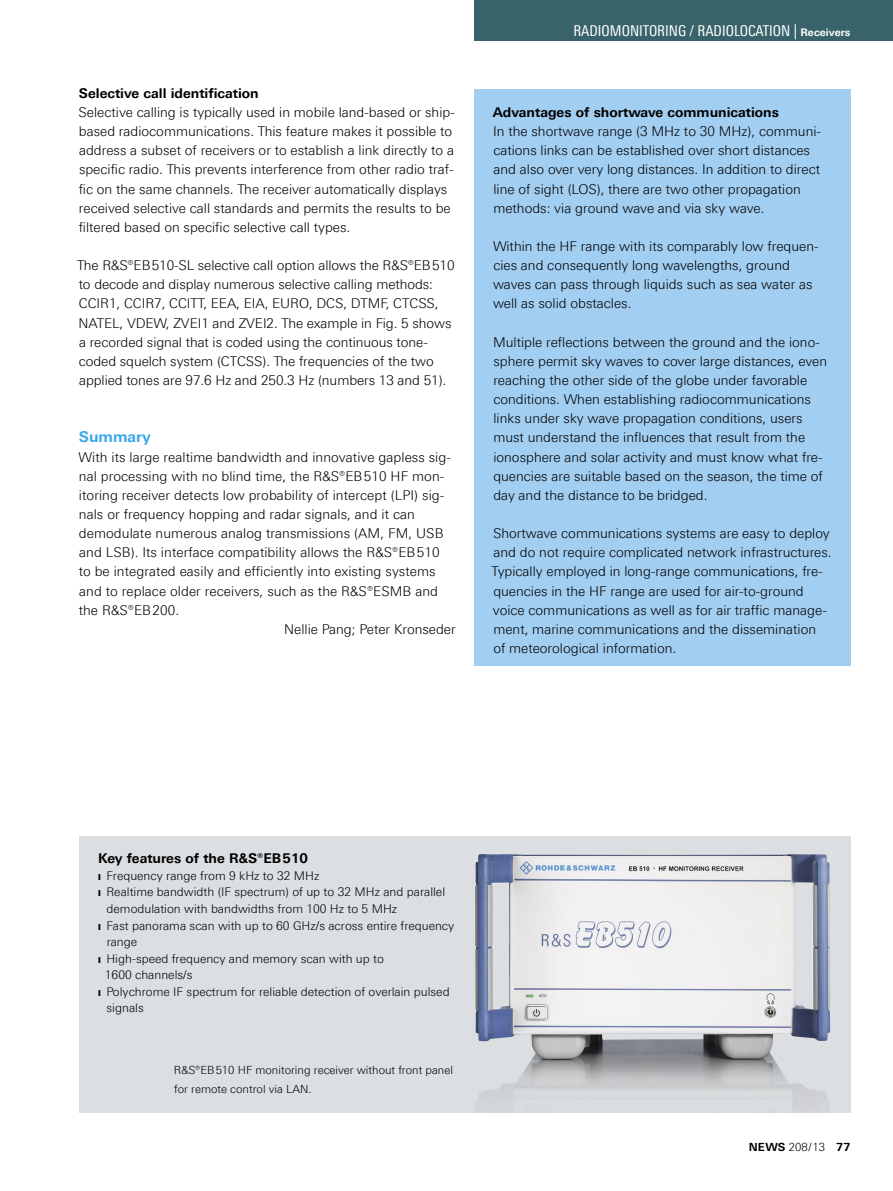
<style>
.page{position:relative;width:893px;height:1191px;background:#fff}
.page>*{position:absolute;margin:0;border:0;box-sizing:border-box;transform-origin:0 0}
.Rubrik_rebü{font:15px "Linotype Univers 420 Cn";color:#fff}
._03_Überschrift_1{font:700 15px "Linotype Univers 630";color:#36a7e9}
.Fließtext{font:300 13.5px/19.2px "Linotype Univers 330";color:#000}
.Fließtext_oAo{font:300 13.5px/19.2px "Linotype Univers 330";color:#000}
._03_Überschrift_2{font:700 13.5px "Linotype Univers 630";color:#000}
.Autor{font:300 13.5px "Linotype Univers 330";color:#000}
.t1{font:300 12px/16.5px "Linotype Univers 330";color:#000}
.Bildlegende{font:300 11.25px/19.2px "Linotype Univers 330";color:#000}
.t2{font:700 11.25px "Linotype Univers 630";letter-spacing:.01em;color:#000}
.s1{font-family:"Linotype Univers 630";font-weight:700;font-size:10.5px}
.s2{font-family:"Linotype Univers 330";font-weight:300}
</style>
<div class="page">
<div style="left:79px;top:836px;width:771px;height:276px;background:#dcdfe2"></div>
<img style="left:476px;top:1058px;width:354px;height:54px">
<img style="left:475px;top:854px;width:355px;height:204px">
<div style="left:474px;top:89px;width:376px;height:577px;background:#a2cef2"></div>
<div style="left:474px;top:0;width:419px;height:40px;background:#39636a"></div>
<p class="_03_Überschrift_2" style="left:79px;top:85px;width:181px">Selective call identification</p>
<p class="Fließtext_oAo" style="left:79px;top:102px;width:378px">Selective calling is typically used in mobile land-based or ship&shy;based radiocommunications. This feature makes it possible to address a subset of receivers or to establish a link directly to a specific radio. This prevents interference from other radio traf&shy;fic on the same channels. The receiver automatically displays received selective call standards and permits the results to be filtered based on specific selective call types.</p>
<p class="Fließtext" style="left:77px;top:255px;width:379px">The R&amp;S®EB510-SL selective call option allows the R&amp;S®EB510 to decode and display numerous selective calling methods:<br>CCIR1, CCIR7, CCITT, EEA, EIA, EURO, DCS, DTMF, CTCSS, NATEL, VDEW, ZVEI1 and ZVEI2. The example in Fig. 5 shows a recorded signal that is coded using the continuous tone&shy;coded squelch system (CTCSS). The frequencies of the two applied tones are 97.6 Hz and 250.3 Hz (numbers 13 and 51).</p>
<p class="_03_Überschrift_1" style="left:79px;top:428px;width:73px">Summary</p>
<p class="Fließtext_oAo" style="left:79px;top:447px;width:374px">With its large realtime bandwidth and innovative gapless sig&shy;nal processing with no blind time, the R&amp;S®EB510 HF mon&shy;itoring receiver detects low probability of intercept (LPI) sig&shy;nals or frequency hopping and radar signals, and it can demodulate numerous analog transmissions (AM, FM, USB and LSB). Its interface compatibility allows the R&amp;S®EB510 to be integrated easily and efficiently into existing systems and to replace older receivers, such as the R&amp;S®ESMB and the R&amp;S®EB200.</p>
<p class="Autor" style="left:284px;top:621px;width:173px">Nellie Pang; Peter Kronseder</p>
<p class="Rubrik_rebü" style="left:573px;top:22px;width:279px">RADIOMONITORING / RADIOLOCATION | <span class="s1">Receivers</span></p>
<p class="_03_Überschrift_2" style="left:493px;top:104px;width:288px">Advantages of shortwave communications</p>
<p class="Fließtext_oAo" style="left:493px;top:122px;width:329px">In the shortwave range (3 MHz to 30 MHz), communi&shy;cations links can be established over short distances and also over very long distances. In addition to direct line of sight (LOS), there are two other propagation methods: via ground wave and via sky wave.</p>
<p class="Fließtext" style="left:493px;top:236px;width:327px">Within the HF range with its comparably low frequen&shy;cies and consequently long wavelengths, ground waves can pass through liquids such as sea water as well as solid obstacles.</p>
<p class="Fließtext" style="left:493px;top:332px;width:336px">Multiple reflections between the ground and the iono&shy;sphere permit sky waves to cover large distances, even reaching the other side of the globe under favorable conditions. When establishing radiocommunications links under sky wave propagation conditions, users must understand the influences that result from the ionosphere and solar activity and must know what fre&shy;quencies are suitable based on the season, the time of day and the distance to be bridged.</p>
<p class="Fließtext" style="left:492px;top:523px;width:342px">Shortwave communications systems are easy to deploy and do not require complicated network infrastructures.<br>Typically employed in long-range communications, fre&shy;quencies in the HF range are used for air-to-ground voice communications as well as for air traffic manage&shy;ment, marine communications and the dissemination<br>of meteorological information.</p>
<p class="_03_Überschrift_2" style="left:98px;top:850px;width:211px">Key features of the R&amp;S®EB510</p>
<p class="t1" style="left:98px;top:867px;width:223px">❙ Frequency range from 9 kHz to 32 MHz</p>
<p class="t1" style="left:107px;top:884px;width:340px;text-indent:-8px">❙ Realtime bandwidth (IF spectrum) of up to 32 MHz and parallel demodulation with bandwidths from 100 Hz to 5 MHz</p>
<p class="t1" style="left:107px;top:917px;width:349px;text-indent:-8px">❙ Fast panorama scan with up to 60 GHz/s across entire frequency range</p>
<p class="t1" style="left:105px;top:950px;width:280px;text-indent:-7px">❙ High-speed frequency and memory scan with up to<br>1600 channels/s</p>
<p class="t1" style="left:107px;top:983px;width:345px;text-indent:-8px">❙ Polychrome IF spectrum for reliable detection of overlain pulsed signals</p>
<p class="Bildlegende" style="left:174px;top:1060px;width:280px">R&amp;S®EB510 HF monitoring receiver without front panel for remote control via LAN.</p>
<p class="t2" style="left:749px;top:1139px;width:103px">NEWS <span class="s2">208/13</span> 77</p>
</div>
